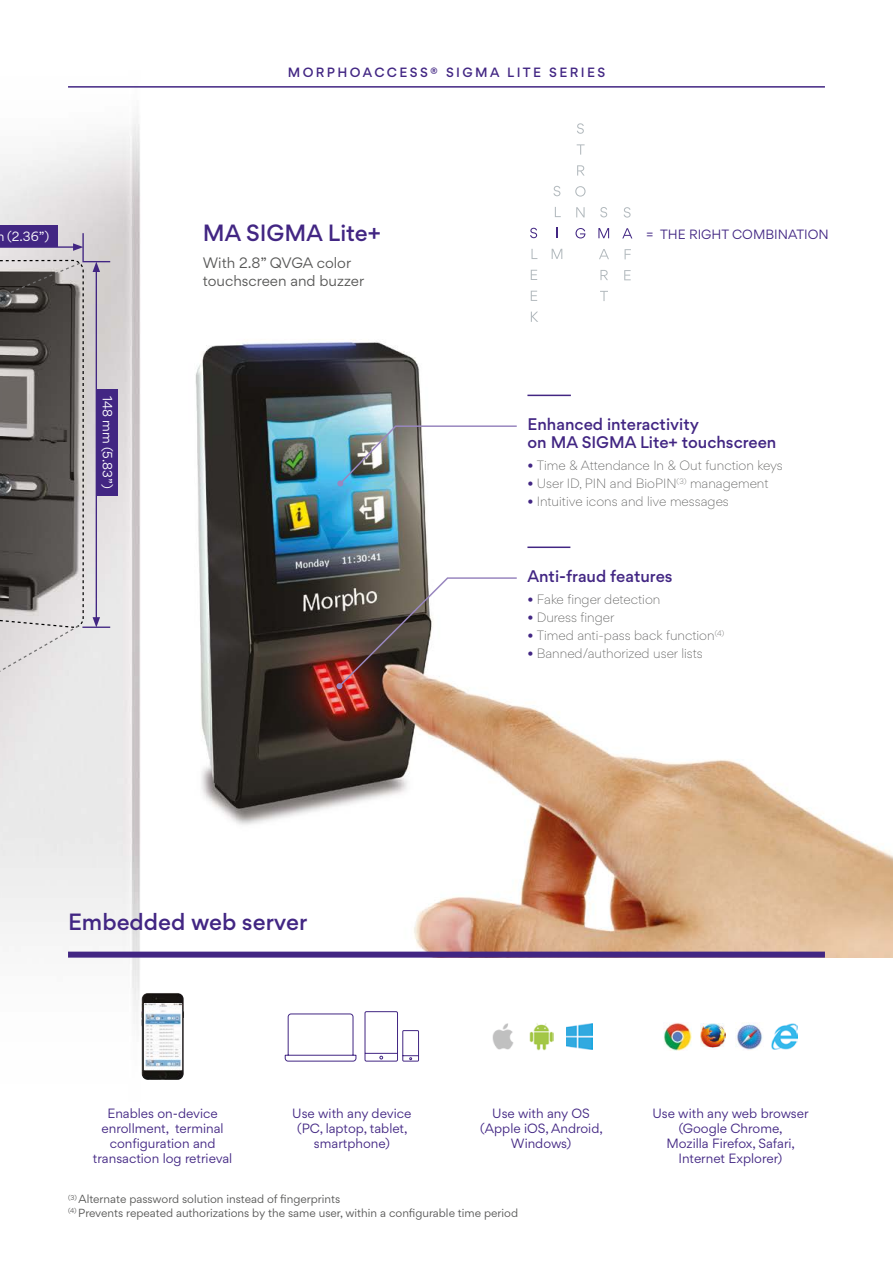
<style>
.page{position:relative;width:893px;height:1263px;background:#fff}
.page>*{position:absolute;margin:0;border:0;box-sizing:border-box;transform-origin:0 0}
.t1{font:500 21px "Gordita";color:#422683}
.t2{font:500 15px/18px "Gordita";color:#422683}
.t3{font:13.5px/18px "Gordita";color:#575756}
.t4{font:12px/15px "Gordita";color:#422683;text-align:center}
.t5{font:300 12px "Gordita";color:#575756}
.t6{font:500 12px "Gordita";letter-spacing:.2em;color:#422683}
.t7{font:12px "Gordita";color:#fff}
.t8{font:10.5px/13.5px "Gordita";color:#575756}
.s1{font-weight:400;color:#422683}
</style>
<div class="page">
<img style="left:0;top:115px;width:142px;height:897px">
<hr style="left:82px;top:233px;width:2px;height:28px;background:#422683">
<hr style="left:0;top:246px;width:75px;height:2px;background:#422683">
<svg style="left:73px;top:243px;width:10px;height:8px"></svg>
<svg style="left:0;top:259px;width:110px;height:532px;background:#a29e9e"></svg>
<img style="left:142px;top:250px;width:751px;height:708px">
<hr style="left:527px;top:546px;width:43px;height:2px;background:#422683">
<hr style="left:527px;top:395px;width:44px;height:1px;background:#422683">
<img style="left:337px;top:425px;width:181px;height:61px">
<svg style="left:336px;top:577px;width:182px;height:112px"></svg>
<hr style="left:68px;top:86px;width:757px;height:2px;background:#422683">
<div style="left:97px;top:389px;width:21px;height:106px;background:#422683"></div>
<div style="left:0;top:225px;width:58px;height:22px;background:#422683"></div>
<svg style="left:531px;top:312px;width:7px;height:10px"></svg>
<svg style="left:531px;top:291px;width:6px;height:10px"></svg>
<svg style="left:531px;top:270px;width:6px;height:10px"></svg>
<svg style="left:531px;top:249px;width:6px;height:10px"></svg>
<svg style="left:530px;top:228px;width:7px;height:10px"></svg>
<svg style="left:552px;top:249px;width:10px;height:10px"></svg>
<svg style="left:555px;top:207px;width:6px;height:10px"></svg>
<svg style="left:553px;top:186px;width:7px;height:10px"></svg>
<svg style="left:575px;top:228px;width:10px;height:10px"></svg>
<svg style="left:576px;top:207px;width:9px;height:10px"></svg>
<svg style="left:575px;top:186px;width:11px;height:11px"></svg>
<svg style="left:577px;top:165px;width:8px;height:11px"></svg>
<svg style="left:577px;top:144px;width:8px;height:11px"></svg>
<svg style="left:577px;top:123px;width:7px;height:11px"></svg>
<svg style="left:600px;top:291px;width:8px;height:10px"></svg>
<svg style="left:600px;top:270px;width:8px;height:10px"></svg>
<svg style="left:599px;top:249px;width:10px;height:10px"></svg>
<svg style="left:598px;top:228px;width:11px;height:10px"></svg>
<svg style="left:600px;top:207px;width:7px;height:10px"></svg>
<svg style="left:624px;top:270px;width:7px;height:10px"></svg>
<svg style="left:625px;top:249px;width:6px;height:10px"></svg>
<svg style="left:622px;top:228px;width:10px;height:10px"></svg>
<svg style="left:624px;top:207px;width:7px;height:11px"></svg>
<div style="left:68px;top:951px;width:757px;height:6px;background:#422683"></div>
<img style="left:141px;top:993px;width:43px;height:87px">
<img style="left:144px;top:1003px;width:37px;height:66px">
<svg style="left:284px;top:1011px;width:135px;height:51px"></svg>
<img style="left:663px;top:1023px;width:28px;height:27px">
<img style="left:771px;top:1023px;width:26px;height:26px">
<img style="left:701px;top:1023px;width:24px;height:25px">
<img style="left:736px;top:1022px;width:27px;height:28px">
<img style="left:492px;top:1024px;width:21px;height:25px">
<img style="left:530px;top:1023px;width:23px;height:27px">
<img style="left:567px;top:1024px;width:25px;height:25px">
<p class="t6" style="left:288px;top:64px;width:319px">MORPHOACCESS® SIGMA LITE SERIES</p>
<h1 class="t1" style="left:203px;top:217px;width:180px">MA SIGMA Lite+</h1>
<p class="t3" style="left:203px;top:253px;width:163px">With 2.8” QVGA color touchscreen and buzzer</p>
<p class="t7" style="left:7px;top:227px;width:44px">(2.36”)</p>
<p class="t4" style="left:646px;top:226px;width:184px">= THE RIGHT COMBINATION</p>
<p class="t7" style="left:116px;top:395px;width:95px;rotate:90deg">148 mm (5.83”)</p>
<h1 class="t1" style="left:68px;top:907px;width:241px">Embedded web server</h1>
<p class="t2" style="left:527px;top:415px;width:250px">Enhanced interactivity<br>on MA SIGMA Lite+ touchscreen</p>
<p class="t5" style="left:527px;top:457px;width:257px"><span class="s1">•</span> Time &amp; Attendance In &amp; Out function keys</p>
<p class="t5" style="left:527px;top:475px;width:243px"><span class="s1">•</span> User ID, PIN and BioPIN<sup>(3)</sup> management</p>
<p class="t5" style="left:527px;top:493px;width:203px"><span class="s1">•</span> Intuitive icons and live messages</p>
<p class="t2" style="left:527px;top:567px;width:147px">Anti-fraud features</p>
<p class="t5" style="left:527px;top:591px;width:134px"><span class="s1">•</span> Fake finger detection</p>
<p class="t5" style="left:527px;top:609px;width:88px"><span class="s1">•</span> Duress finger</p>
<p class="t5" style="left:527px;top:627px;width:198px"><span class="s1">•</span> Timed anti-pass back function<sup>(4)</sup></p>
<p class="t5" style="left:527px;top:645px;width:177px"><span class="s1">•</span> Banned/authorized user lists</p>
<p class="t4" style="left:93px;top:1105px;width:141px">Enables on-device enrollment, terminal configuration and transaction log retrieval</p>
<p class="t4" style="left:480px;top:1106px;width:124px">Use with any OS (Apple iOS, Android,<br>Windows)</p>
<p class="t4" style="left:292px;top:1105px;width:121px">Use with any device (PC, laptop, tablet, smartphone)</p>
<p class="t4" style="left:652px;top:1106px;width:158px">Use with any web browser (Google Chrome,<br>Mozilla Firefox, Safari,<br>Internet Explorer)</p>
<p class="t8" style="left:68px;top:1192px;width:452px"><sup>(3)</sup> Alternate password solution instead of fingerprints<br><sup>(4)</sup> Prevents repeated authorizations by the same user, within a configurable time period</p>
</div>
